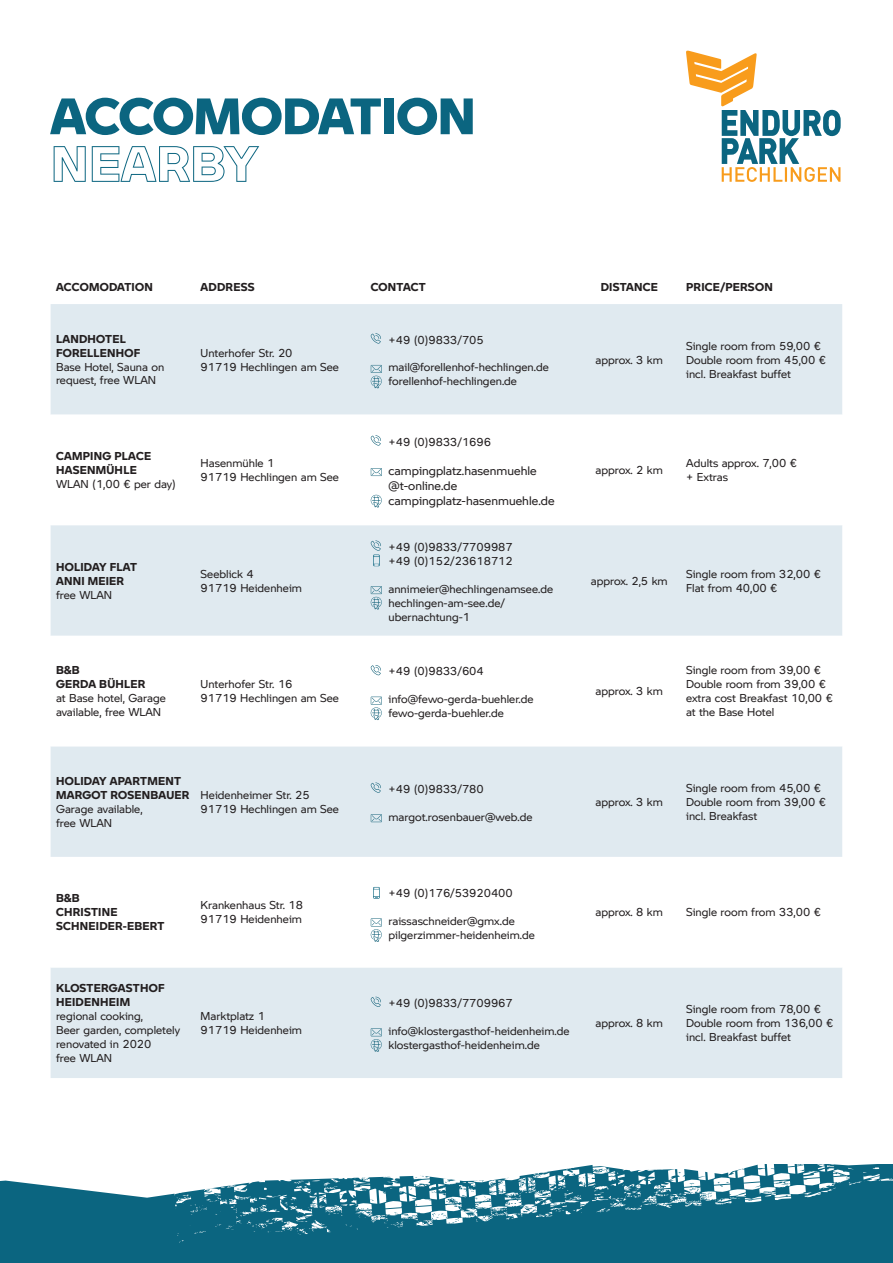
<style>
.page{position:relative;width:893px;height:1263px;background:#fff}
.page>*{position:absolute;margin:0;border:0;box-sizing:border-box;transform-origin:0 0}
.t1{font:800 50.25px "BMW Motorrad";color:#0b6580}
.t2{font:700 50.25px "BMW Motorrad Outline";color:#0b6580}
.t3{font:12px/15px "BMW Motorrad";color:#231f20}
.t4{font:11.1px/14px "BMW Motorrad";color:#231f20}
.t5{font:700 11.1px/14px "BMW Motorrad";letter-spacing:.025em;color:#231f20}
</style>
<div class="page">
<svg style="left:686px;top:50px;width:155px;height:132px"></svg>
<div style="left:0;top:1165px;width:893px;height:98px;background:#0b6580"></div>
<svg style="left:0;top:1165px;width:173px;height:33px;fill:#fff"></svg>
<div style="left:51px;top:304px;width:791px;height:774px;background:#e0eaf0"></div>
<svg style="left:51px;top:415px;width:791px;height:552px"></svg>
<svg style="left:371px;top:333px;width:10px;height:11px"></svg>
<svg style="left:371px;top:365px;width:11px;height:23px"></svg>
<svg style="left:371px;top:435px;width:10px;height:11px"></svg>
<svg style="left:371px;top:468px;width:11px;height:8px"></svg>
<svg style="left:371px;top:495px;width:11px;height:12px"></svg>
<svg style="left:371px;top:540px;width:10px;height:26px"></svg>
<svg style="left:371px;top:586px;width:11px;height:23px"></svg>
<svg style="left:371px;top:665px;width:10px;height:10px"></svg>
<svg style="left:371px;top:697px;width:11px;height:23px"></svg>
<svg style="left:371px;top:782px;width:10px;height:11px"></svg>
<svg style="left:371px;top:814px;width:11px;height:8px"></svg>
<svg style="left:373px;top:887px;width:7px;height:11px"></svg>
<svg style="left:371px;top:918px;width:11px;height:24px"></svg>
<svg style="left:371px;top:997px;width:10px;height:10px"></svg>
<svg style="left:371px;top:1028px;width:11px;height:24px"></svg>
<svg style="left:173px;top:1164px;width:720px;height:78px"></svg>
<h1 class="t1" style="left:51px;top:78px;width:427px">ACCOMODATION</h1>
<h1 class="t2" style="left:51px;top:125px;width:210px">NEARBY</h1>
<p class="t5" style="left:56px;top:279px;width:98px">ACCOMODATION</p>
<p class="t5" style="left:201px;top:279px;width:55px">ADDRESS</p>
<p class="t5" style="left:371px;top:279px;width:57px">CONTACT</p>
<p class="t5" style="left:601px;top:279px;width:59px">DISTANCE</p>
<p class="t5" style="left:686px;top:279px;width:88px">PRICE/PERSON</p>
<p class="t5" style="left:56px;top:331px;width:86px">LANDHOTEL<br>FORELLENHOF</p>
<p class="t4" style="left:56px;top:359px;width:110px">Base Hotel, Sauna on request, free WLAN</p>
<p class="t5" style="left:56px;top:449px;width:97px">CAMPING PLACE<br>HASENMÜHLE</p>
<p class="t4" style="left:56px;top:477px;width:121px">WLAN (1,00 € per day)</p>
<p class="t4" style="left:201px;top:345px;width:140px">Unterhofer Str. 20<br>91719 Hechlingen am See</p>
<p class="t4" style="left:201px;top:456px;width:140px">Hasenmühle 1<br>91719 Hechlingen am See</p>
<p class="t5" style="left:56px;top:559px;width:82px">HOLIDAY FLAT<br>ANNI MEIER</p>
<p class="t4" style="left:56px;top:587px;width:58px">free WLAN</p>
<p class="t4" style="left:201px;top:566px;width:103px">Seeblick 4<br>91719 Heidenheim</p>
<p class="t5" style="left:56px;top:663px;width:91px">B&amp;B<br>GERDA BÜHLER</p>
<p class="t4" style="left:56px;top:691px;width:111px">at Base hotel, Garage available, free WLAN</p>
<p class="t4" style="left:201px;top:677px;width:140px">Unterhofer Str. 16<br>91719 Hechlingen am See</p>
<p class="t5" style="left:56px;top:773px;width:135px">HOLIDAY APARTMENT<br>MARGOT ROSENBAUER</p>
<p class="t4" style="left:56px;top:801px;width:88px">Garage available, free WLAN</p>
<p class="t4" style="left:201px;top:787px;width:140px">Heidenheimer Str. 25<br>91719 Hechlingen am See</p>
<p class="t5" style="left:56px;top:891px;width:110px">B&amp;B<br>CHRISTINE<br>SCHNEIDER-EBERT</p>
<p class="t4" style="left:201px;top:898px;width:104px">Krankenhaus Str. 18<br>91719 Heidenheim</p>
<p class="t5" style="left:56px;top:981px;width:110px">KLOSTERGASTHOF<br>HEIDENHEIM</p>
<p class="t4" style="left:56px;top:1008px;width:125px">regional cooking,<br>Beer garden, completely renovated in 2020<br>free WLAN</p>
<p class="t4" style="left:201px;top:1008px;width:103px">Marktplatz 1<br>91719 Heidenheim</p>
<p class="t4" style="left:388px;top:332px;width:97px">+49 (0)9833/705</p>
<p class="t4" style="left:388px;top:360px;width:162px">mail@forellenhof-hechlingen.de forellenhof-hechlingen.de</p>
<p class="t4" style="left:596px;top:352px;width:69px">approx. 3 km</p>
<p class="t4" style="left:686px;top:338px;width:141px">Single room from 59,00 €<br>Double room from 45,00 € incl. Breakfast buffet</p>
<p class="t4" style="left:388px;top:434px;width:104px">+49 (0)9833/1696</p>
<p class="t3" style="left:388px;top:462px;width:168px">campingplatz.hasenmuehle @t-online.de campingplatz-hasenmuehle.de</p>
<p class="t4" style="left:596px;top:463px;width:69px">approx. 2 km</p>
<p class="t4" style="left:686px;top:456px;width:112px">Adults approx. 7,00 € + Extras</p>
<p class="t4" style="left:388px;top:539px;width:126px">+49 (0)9833/7709987 +49 (0)152/23618712</p>
<p class="t4" style="left:388px;top:581px;width:166px">annimeier@hechlingenamsee.de hechlingen-am-see.de/ ubernachtung-1</p>
<p class="t4" style="left:388px;top:664px;width:97px">+49 (0)9833/604</p>
<p class="t4" style="left:388px;top:692px;width:147px">info@fewo-gerda-buehler.de fewo-gerda-buehler.de</p>
<p class="t4" style="left:388px;top:781px;width:97px">+49 (0)9833/780</p>
<p class="t4" style="left:388px;top:809px;width:146px">margot.rosenbauer@web.de</p>
<p class="t4" style="left:591px;top:573px;width:78px">approx. 2,5 km</p>
<p class="t4" style="left:686px;top:566px;width:136px">Single room from 32,00 €<br>Flat from 40,00 €</p>
<p class="t4" style="left:596px;top:684px;width:69px">approx. 3 km</p>
<p class="t4" style="left:686px;top:663px;width:148px">Single room from 39,00 €<br>Double room from 39,00 € extra cost Breakfast 10,00 € at the Base Hotel</p>
<p class="t4" style="left:596px;top:794px;width:69px">approx. 3 km</p>
<p class="t4" style="left:686px;top:780px;width:141px">Single room from 45,00 €<br>Double room from 39,00 € incl. Breakfast</p>
<p class="t4" style="left:388px;top:886px;width:126px">+49 (0)176/53920400</p>
<p class="t4" style="left:388px;top:913px;width:148px">raissaschneider@gmx.de pilgerzimmer-heidenheim.de</p>
<p class="t4" style="left:388px;top:995px;width:126px">+49 (0)9833/7709967</p>
<p class="t4" style="left:388px;top:1023px;width:183px">info@klostergasthof-heidenheim.de klostergasthof-heidenheim.de</p>
<p class="t4" style="left:596px;top:905px;width:69px">approx. 8 km</p>
<p class="t4" style="left:686px;top:905px;width:136px">Single room from 33,00 €</p>
<p class="t4" style="left:596px;top:1015px;width:69px">approx. 8 km</p>
<p class="t4" style="left:686px;top:1001px;width:149px">Single room from 78,00 €<br>Double room from 136,00 € incl. Breakfast buffet</p>
</div>
